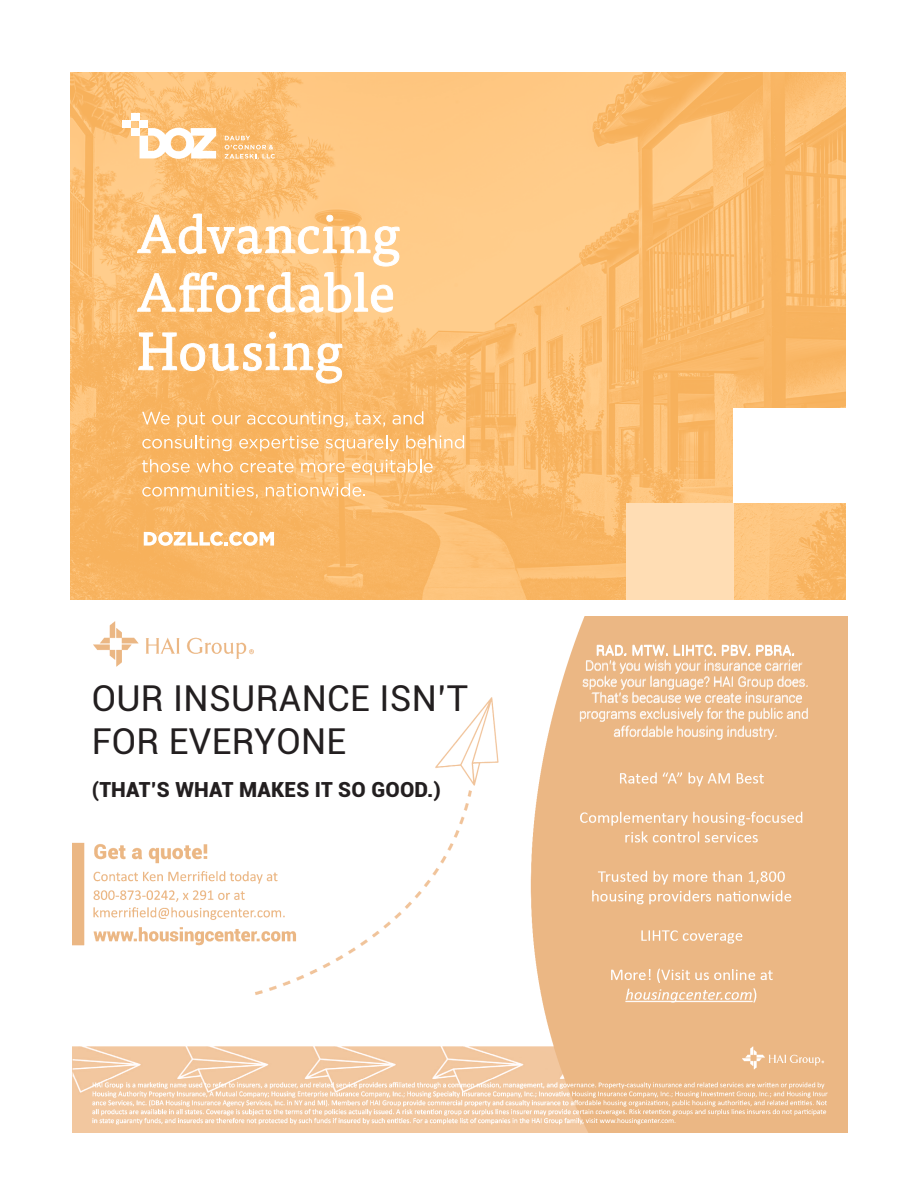
<style>
.page{position:relative;width:918px;height:1188px;background:#fff}
.page>*{position:absolute;margin:0;border:0;box-sizing:border-box;transform-origin:0 0}
.t1{font:35.7px/42.8px "Roboto";letter-spacing:.01em;color:#231f20}
.t2{font:900 20.85px "Roboto";letter-spacing:.01em;color:#231f20}
.t3{font:300 13.35px/16px "Roboto";color:#fff;text-align:center}
</style>
<div class="page">
<hr style="left:0;top:0;width:1px;height:1188px;background:#ffeed9">
<svg style="left:70px;top:72px;width:776px;height:527px;background:#fbbd71"></svg>
<div style="left:626px;top:503px;width:108px;height:96px;background:#ffddb4"></div>
<div style="left:734px;top:408px;width:112px;height:95px;background:#fff"></div>
<div style="left:140px;top:121px;width:8px;height:7px;background:#fff"></div>
<div style="left:131px;top:128px;width:9px;height:8px;background:#fff"></div>
<div style="left:123px;top:121px;width:8px;height:7px;background:#fff"></div>
<div style="left:131px;top:113px;width:9px;height:8px;background:#fff"></div>
<svg style="left:140px;top:128px;width:76px;height:31px"></svg>
<svg style="left:225px;top:136px;width:50px;height:24px"></svg>
<svg style="left:142px;top:412px;width:28px;height:13px"></svg>
<svg style="left:177px;top:412px;width:28px;height:15px"></svg>
<svg style="left:212px;top:415px;width:28px;height:10px"></svg>
<svg style="left:247px;top:411px;width:101px;height:16px;background:#f9c483"></svg>
<svg style="left:355px;top:412px;width:30px;height:15px"></svg>
<svg style="left:393px;top:411px;width:30px;height:14px"></svg>
<svg style="left:142px;top:435px;width:90px;height:16px"></svg>
<svg style="left:239px;top:435px;width:80px;height:16px"></svg>
<svg style="left:326px;top:435px;width:73px;height:16px"></svg>
<svg style="left:406px;top:435px;width:58px;height:14px"></svg>
<svg style="left:142px;top:459px;width:48px;height:14px"></svg>
<svg style="left:197px;top:459px;width:36px;height:14px"></svg>
<svg style="left:240px;top:460px;width:54px;height:13px"></svg>
<svg style="left:301px;top:463px;width:44px;height:10px"></svg>
<svg style="left:352px;top:459px;width:81px;height:16px"></svg>
<svg style="left:142px;top:483px;width:116px;height:16px;background:#f9c27e"></svg>
<svg style="left:266px;top:483px;width:99px;height:14px"></svg>
<svg style="left:144px;top:532px;width:130px;height:14px"></svg>
<svg style="left:137px;top:213px;width:263px;height:100px"></svg>
<svg style="left:138px;top:332px;width:205px;height:52px"></svg>
<img style="left:72px;top:617px;width:776px;height:516px">
<svg style="left:597px;top:646px;width:29px;height:10px"></svg>
<svg style="left:633px;top:646px;width:34px;height:10px"></svg>
<svg style="left:674px;top:645px;width:42px;height:11px"></svg>
<svg style="left:722px;top:646px;width:28px;height:10px"></svg>
<svg style="left:756px;top:646px;width:38px;height:10px"></svg>
<p class="t1" style="left:92px;top:676px;width:378px">OUR INSURANCE ISN’T<br>FOR EVERYONE</p>
<p class="t2" style="left:92px;top:775px;width:351px">(THAT’S WHAT MAKES IT SO GOOD.)</p>
<p class="t3" style="left:579px;top:658px;width:231px">Don’t you wish your insurance carrier spoke your language? HAI Group does.<br>That’s because we create insurance programs exclusively for the public and</p>
<p class="t3" style="left:613px;top:724px;width:166px">affordable housing industry.</p>
</div>
